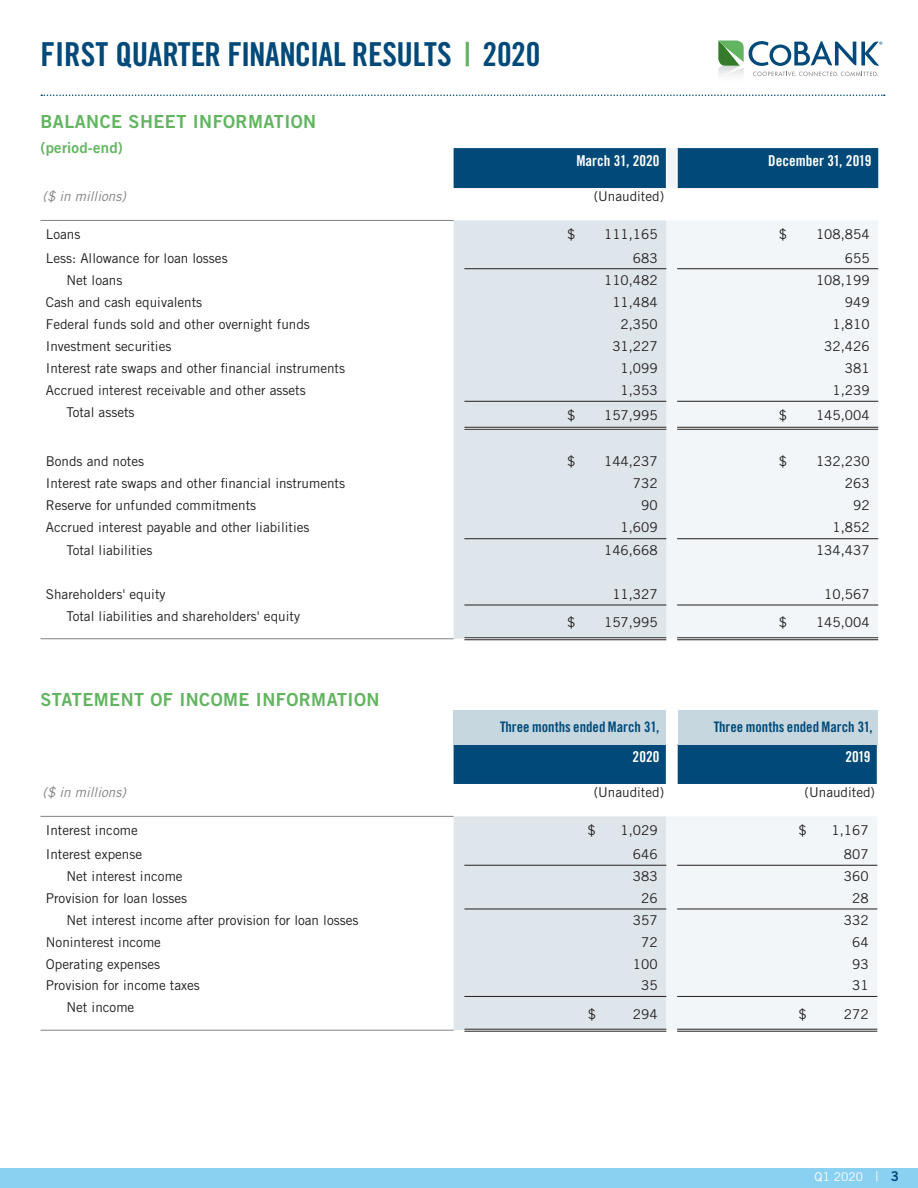
<style>
.page{position:relative;width:918px;height:1188px;background:#fff}
.page>*{position:absolute;margin:0;border:0;box-sizing:border-box;transform-origin:0 0}
.t1{font:33px "Trade Gothic Bold Cond Twenty";letter-spacing:-.01em;color:#004978}
.t2{font:18px "Trade Gothic Bold Two";letter-spacing:.025em;color:#63b461}
.t3{font:15px "Trade Gothic Bold Cond Twenty";color:#fff}
.t4{font:15px "Trade Gothic Bold Two";letter-spacing:.015em;color:#63b461}
.t5{font:14.55px "Trade Gothic Bold Cond Twenty";color:#004978}
.t6{font:13.5px "Trade Gothic";color:#231f20}
.t7{font:italic 13.5px "Trade Gothic";color:#808285}
.t8{font:12px "Trade Gothic";color:#fff}
.s1{color:#63b461}
.s2{font-size:13.5px}
.s3{font-family:"Trade Gothic Bold Two";font-size:13.5px;color:#004978}
</style>
<div class="page">
<div style="left:0;top:1168px;width:918px;height:20px;background:#8ad0f1"></div>
<svg style="left:41px;top:94px;width:844px;height:2px"></svg>
<svg style="left:718px;top:40px;width:164px;height:37px"></svg>
<div style="left:454px;top:148px;width:212px;height:40px;background:#004978"></div>
<svg style="left:666px;top:148px;width:212px;height:491px;fill:#f2f6f8"></svg>
<div style="left:454px;top:220px;width:212px;height:419px;background:#dee6eb"></div>
<hr style="left:677px;top:427px;width:201px;height:3px;background:#fff">
<hr style="left:464px;top:427px;width:202px;height:3px;background:#fff">
<hr style="left:464px;top:637px;width:202px;height:3px;background:#fff">
<hr style="left:677px;top:637px;width:201px;height:3px;background:#fff">
<hr style="left:464px;top:268px;width:202px;height:1px;background:#231f20">
<hr style="left:677px;top:268px;width:201px;height:1px;background:#231f20">
<hr style="left:464px;top:401px;width:202px;height:1px;background:#231f20">
<hr style="left:677px;top:401px;width:201px;height:1px;background:#231f20">
<hr style="left:677px;top:427px;width:201px;height:1px;background:#231f20">
<hr style="left:677px;top:429px;width:201px;height:1px;background:#231f20">
<hr style="left:464px;top:427px;width:202px;height:1px;background:#231f20">
<hr style="left:464px;top:429px;width:202px;height:1px;background:#231f20">
<hr style="left:464px;top:538px;width:202px;height:1px;background:#231f20">
<hr style="left:677px;top:538px;width:201px;height:1px;background:#231f20">
<hr style="left:464px;top:605px;width:202px;height:1px;background:#231f20">
<hr style="left:464px;top:637px;width:202px;height:1px;background:#231f20">
<hr style="left:464px;top:639px;width:202px;height:1px;background:#231f20">
<hr style="left:677px;top:605px;width:201px;height:1px;background:#231f20">
<hr style="left:677px;top:637px;width:201px;height:1px;background:#231f20">
<hr style="left:677px;top:639px;width:201px;height:1px;background:#231f20">
<hr style="left:40px;top:638px;width:414px;height:1px;background:#808285">
<hr style="left:40px;top:220px;width:414px;height:1px;background:#808285">
<hr style="left:666px;top:148px;width:1px;height:40px;background:#fff">
<hr style="left:677px;top:148px;width:1px;height:40px;background:#fff">
<div style="left:454px;top:745px;width:423px;height:39px;background:#004978"></div>
<div style="left:666px;top:744px;width:11px;height:40px;background:#fff"></div>
<div style="left:454px;top:816px;width:212px;height:214px;background:#dee6eb"></div>
<div style="left:666px;top:816px;width:211px;height:214px;background:#f2f6f8"></div>
<hr style="left:464px;top:865px;width:202px;height:1px;background:#231f20">
<hr style="left:677px;top:865px;width:200px;height:1px;background:#231f20">
<hr style="left:464px;top:909px;width:202px;height:1px;background:#231f20">
<hr style="left:677px;top:909px;width:200px;height:1px;background:#231f20">
<hr style="left:464px;top:996px;width:202px;height:1px;background:#231f20">
<hr style="left:464px;top:1029px;width:202px;height:1px;background:#231f20">
<hr style="left:464px;top:1031px;width:202px;height:1px;background:#231f20">
<hr style="left:677px;top:996px;width:200px;height:1px;background:#231f20">
<hr style="left:677px;top:1029px;width:200px;height:1px;background:#231f20">
<hr style="left:677px;top:1031px;width:200px;height:1px;background:#231f20">
<hr style="left:40px;top:1030px;width:414px;height:1px;background:#808285">
<hr style="left:40px;top:816px;width:414px;height:1px;background:#808285">
<hr style="left:677px;top:744px;width:1px;height:40px;background:#fff">
<div style="left:454px;top:710px;width:212px;height:35px;background:#c6d7e0"></div>
<div style="left:678px;top:710px;width:200px;height:35px;background:#c6d7e0"></div>
<h1 class="t1" style="left:40px;top:34px;width:501px">FIRST QUARTER FINANCIAL RESULTS <span class="s1">|</span> 2020</h1>
<h2 class="t2" style="left:40px;top:110px;width:277px">BALANCE SHEET INFORMATION</h2>
<p class="t4" style="left:40px;top:139px;width:84px">(period-end)</p>
<p class="t3" style="left:576px;top:152px;width:85px">March 31, 2020</p>
<p class="t3" style="left:768px;top:152px;width:105px">December 31, 2019</p>
<p class="t7" style="left:43px;top:188px;width:85px">($ in millions)</p>
<p class="t6" style="left:594px;top:188px;width:72px">(Unaudited)</p>
<p class="t6" style="left:46px;top:226px;width:36px">Loans</p>
<p class="t6" style="left:567px;top:226px;width:10px">$</p>
<p class="t6" style="left:604px;top:226px;width:55px">111,165</p>
<p class="t6" style="left:779px;top:226px;width:10px">$</p>
<p class="t6" style="left:816px;top:226px;width:55px">108,854</p>
<p class="t6" style="left:46px;top:250px;width:183px">Less: Allowance for loan losses</p>
<p class="t6" style="left:633px;top:250px;width:26px">683</p>
<p class="t6" style="left:845px;top:250px;width:26px">655</p>
<p class="t6" style="left:66px;top:272px;width:57px">Net loans</p>
<p class="t6" style="left:604px;top:272px;width:55px">110,482</p>
<p class="t6" style="left:816px;top:272px;width:55px">108,199</p>
<p class="t6" style="left:46px;top:294px;width:158px">Cash and cash equivalents</p>
<p class="t6" style="left:612px;top:294px;width:47px">11,484</p>
<p class="t6" style="left:845px;top:294px;width:26px">949</p>
<p class="t6" style="left:46px;top:316px;width:265px">Federal funds sold and other overnight funds</p>
<p class="t6" style="left:621px;top:316px;width:39px">2,350</p>
<p class="t6" style="left:833px;top:316px;width:39px">1,810</p>
<p class="t6" style="left:46px;top:338px;width:127px">Investment securities</p>
<p class="t6" style="left:612px;top:338px;width:47px">31,227</p>
<p class="t6" style="left:824px;top:338px;width:47px">32,426</p>
<p class="t6" style="left:46px;top:360px;width:301px">Interest rate swaps and other financial instruments</p>
<p class="t6" style="left:621px;top:360px;width:39px">1,099</p>
<p class="t6" style="left:845px;top:360px;width:26px">381</p>
<p class="t6" style="left:46px;top:382px;width:261px">Accrued interest receivable and other assets</p>
<p class="t6" style="left:621px;top:382px;width:39px">1,353</p>
<p class="t6" style="left:833px;top:382px;width:39px">1,239</p>
<p class="t6" style="left:66px;top:404px;width:70px">Total assets</p>
<p class="t6" style="left:567px;top:407px;width:10px">$</p>
<p class="t6" style="left:604px;top:407px;width:55px">157,995</p>
<p class="t6" style="left:779px;top:407px;width:10px">$</p>
<p class="t6" style="left:816px;top:407px;width:55px">145,004</p>
<p class="t6" style="left:46px;top:453px;width:100px">Bonds and notes</p>
<p class="t6" style="left:567px;top:453px;width:10px">$</p>
<p class="t6" style="left:604px;top:453px;width:55px">144,237</p>
<p class="t6" style="left:779px;top:453px;width:10px">$</p>
<p class="t6" style="left:816px;top:453px;width:55px">132,230</p>
<p class="t6" style="left:46px;top:475px;width:301px">Interest rate swaps and other financial instruments</p>
<p class="t6" style="left:633px;top:475px;width:26px">732</p>
<p class="t6" style="left:845px;top:475px;width:26px">263</p>
<p class="t6" style="left:46px;top:497px;width:212px">Reserve for unfunded commitments</p>
<p class="t6" style="left:641px;top:497px;width:18px">90</p>
<p class="t6" style="left:853px;top:497px;width:18px">92</p>
<p class="t6" style="left:46px;top:520px;width:265px">Accrued interest payable and other liabilities</p>
<p class="t6" style="left:621px;top:520px;width:39px">1,609</p>
<p class="t6" style="left:833px;top:520px;width:39px">1,852</p>
<p class="t6" style="left:66px;top:542px;width:88px">Total liabilities</p>
<p class="t6" style="left:604px;top:542px;width:55px">146,668</p>
<p class="t6" style="left:816px;top:542px;width:55px">134,437</p>
<p class="t6" style="left:46px;top:586px;width:121px">Shareholders' equity</p>
<p class="t6" style="left:612px;top:586px;width:47px">11,327</p>
<p class="t6" style="left:824px;top:586px;width:47px">10,567</p>
<p class="t6" style="left:66px;top:608px;width:235px">Total liabilities and shareholders' equity</p>
<p class="t6" style="left:567px;top:614px;width:10px">$</p>
<p class="t6" style="left:604px;top:614px;width:55px">157,995</p>
<p class="t6" style="left:779px;top:614px;width:10px">$</p>
<p class="t6" style="left:816px;top:614px;width:55px">145,004</p>
<h2 class="t2" style="left:40px;top:688px;width:341px">STATEMENT OF INCOME INFORMATION</h2>
<p class="t5" style="left:500px;top:718px;width:161px">Three months ended March 31,</p>
<p class="t5" style="left:714px;top:718px;width:160px">Three months ended March 31,</p>
<p class="t3" style="left:633px;top:748px;width:29px">2020</p>
<p class="t3" style="left:845px;top:748px;width:27px">2019</p>
<p class="t7" style="left:43px;top:784px;width:85px">($ in millions)</p>
<p class="t6" style="left:594px;top:784px;width:72px">(Unaudited)</p>
<p class="t6" style="left:805px;top:784px;width:72px">(Unaudited)</p>
<p class="t6" style="left:46px;top:822px;width:93px">Interest income</p>
<p class="t6" style="left:588px;top:822px;width:10px">$</p>
<p class="t6" style="left:621px;top:822px;width:39px">1,029</p>
<p class="t6" style="left:799px;top:822px;width:10px">$</p>
<p class="t6" style="left:832px;top:822px;width:39px">1,167</p>
<p class="t6" style="left:46px;top:846px;width:98px">Interest expense</p>
<p class="t6" style="left:633px;top:846px;width:26px">646</p>
<p class="t6" style="left:844px;top:846px;width:26px">807</p>
<p class="t6" style="left:66px;top:868px;width:118px">Net interest income</p>
<p class="t6" style="left:633px;top:868px;width:26px">383</p>
<p class="t6" style="left:844px;top:868px;width:26px">360</p>
<p class="t6" style="left:46px;top:890px;width:143px">Provision for loan losses</p>
<p class="t6" style="left:641px;top:890px;width:18px">26</p>
<p class="t6" style="left:852px;top:890px;width:18px">28</p>
<p class="t6" style="left:66px;top:912px;width:294px">Net interest income after provision for loan losses</p>
<p class="t6" style="left:633px;top:912px;width:26px">357</p>
<p class="t6" style="left:844px;top:912px;width:26px">332</p>
<p class="t6" style="left:46px;top:934px;width:117px">Noninterest income</p>
<p class="t6" style="left:641px;top:934px;width:18px">72</p>
<p class="t6" style="left:852px;top:934px;width:18px">64</p>
<p class="t6" style="left:46px;top:956px;width:116px">Operating expenses</p>
<p class="t6" style="left:633px;top:956px;width:26px">100</p>
<p class="t6" style="left:852px;top:956px;width:18px">93</p>
<p class="t6" style="left:46px;top:978px;width:156px">Provision for income taxes</p>
<p class="t6" style="left:641px;top:978px;width:18px">35</p>
<p class="t6" style="left:852px;top:978px;width:18px">31</p>
<p class="t6" style="left:66px;top:999px;width:69px">Net income</p>
<p class="t6" style="left:588px;top:1006px;width:10px">$</p>
<p class="t6" style="left:633px;top:1006px;width:26px">294</p>
<p class="t6" style="left:799px;top:1006px;width:10px">$</p>
<p class="t6" style="left:844px;top:1006px;width:26px">272</p>
<p class="t8" style="left:815px;top:1170px;width:86px">Q1 2020 <span class="s2">|</span> <span class="s3">3</span></p>
</div>
